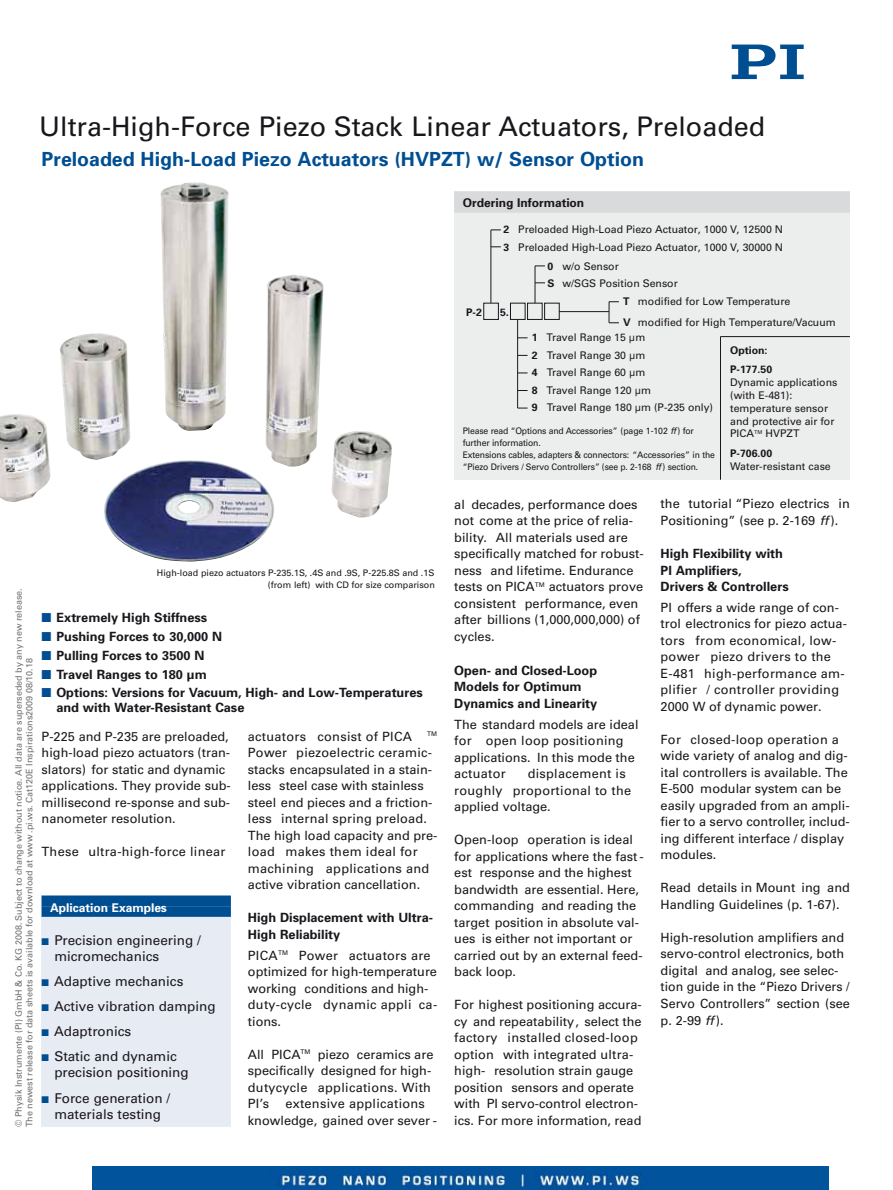
<style>
.page{position:relative;width:893px;height:1190px;background:#fff}
.page>*{position:absolute;margin:0;border:0;box-sizing:border-box;transform-origin:0 0}
.t1{font:27px "Univers";color:#1a171c}
.t2{font:700 19.5px "Univers";color:#004e92}
.t3{font:13.5px/16px "Univers";color:#1a171c}
.t4{font:12.75px/16.5px "Univers";color:#1a171c}
.t5{font:700 12.75px/16.5px "Univers";color:#1a171c}
.t6{font:12.75px/16.5px "Univers";letter-spacing:.02em;color:#1a171c}
.t7{font:700 12px "Univers";color:#1a171c}
.t8{font:700 12px "Univers";color:#fff}
.t9{font:10.5px/17.5px "Univers";color:#1a171c}
.t10{font:700 10.5px/19.2px "Univers";color:#1a171c}
.t11{font:9px/10.8px "Univers";color:#6f7072}
.t12{font:9px/12px "Univers";letter-spacing:-.01em;color:#1a171c;scale:.96 1}
.t13{font:9px/12px "Univers";letter-spacing:-.01em;color:#1a171c;text-align:right}
.s1{font-weight:700}
.s2{font-size:11.7px}
.s3{font-family:"European Pi Three";font-weight:400;font-size:15px;color:#004e92}
.s4{font-family:"European Pi Three";font-size:11.25px;color:#004e92}
.s5{font-style:italic}
</style>
<div class="page">
<div style="left:42px;top:895px;width:189px;height:232px;background:#e7ebf4"></div>
<div style="left:42px;top:895px;width:189px;height:11px;background:#004e92"></div>
<div style="left:42px;top:906px;width:189px;height:10px;background:#004e92"></div>
<img style="left:0;top:182px;width:392px;height:380px">
<div style="left:454px;top:191px;width:395px;height:289px;background:#eceded"></div>
<div style="left:454px;top:191px;width:395px;height:11px;background:#d9dadb"></div>
<div style="left:454px;top:202px;width:395px;height:11px;background:#d9dadb"></div>
<hr style="left:517px;top:319px;width:1px;height:89px;background:#1a171c">
<hr style="left:490px;top:230px;width:1px;height:73px;background:#1a171c">
<svg style="left:483px;top:301px;width:136px;height:22px"></svg>
<div style="left:544px;top:303px;width:15px;height:16px;border:1px solid #1a171c"></div>
<hr style="left:534px;top:266px;width:1px;height:37px;background:#1a171c">
<hr style="left:720px;top:336px;width:129px;height:1px;background:#1a171c">
<hr style="left:720px;top:336px;width:1px;height:144px;background:#1a171c">
<img style="left:93px;top:1166px;width:735px;height:23px">
<svg style="left:731px;top:45px;width:72px;height:34px"></svg>
<h1 class="t1" style="left:39px;top:111px;width:727px">Ultra-High-Force Piezo Stack Linear Actuators, Preloaded</h1>
<h2 class="t2" style="left:42px;top:152px;width:604px">Preloaded High-Load Piezo Actuators (HVPZT) w/ Sensor Option</h2>
<p class="t7" style="left:463px;top:199px;width:123px">Ordering Information</p>
<p class="t9" style="left:503px;top:221px;width:281px"><span class="s1">2</span> Preloaded High-Load Piezo Actuator, 1000 V, 12500 N<br><span class="s1">3</span> Preloaded High-Load Piezo Actuator, 1000 V, 30000 N</p>
<p class="t10" style="left:466px;top:303px;width:17px">P-2</p>
<p class="t10" style="left:500px;top:303px;width:11px">5<span class="s2">.</span></p>
<p class="t9" style="left:547px;top:257px;width:132px"><span class="s1">0</span> w/o Sensor<br><span class="s1">S</span> w/SGS Position Sensor</p>
<p class="t9" style="left:623px;top:291px;width:214px;line-height:20.2px"><span class="s1">T</span> modified for Low Temperature<br><span class="s1">V</span> modified for High Temperature/Vacuum</p>
<p class="t13" style="left:157px;top:567px;width:279px">High-load piezo actuators P-235.1S, .4S and .9S, P-225.8S and .1S (from left) with CD for size comparison</p>
<p class="t11" style="left:13px;top:1127px;width:540px;rotate:-90deg">© Physik Instrumente (PI) GmbH &amp; Co. KG 2008. Subject to change without notice. All data are superseded by any new release.<br>The newest release for data sheets is available for download at www .pi.ws. Cat120E Inspirations2009 08/10.18</p>
<p class="t5" style="left:42px;top:610px;width:167px"><span class="s3">-</span> Extremely High Stiffness</p>
<p class="t5" style="left:42px;top:629px;width:182px"><span class="s3">-</span> Pushing Forces to 30,000 N</p>
<p class="t5" style="left:42px;top:648px;width:164px"><span class="s3">-</span> Pulling Forces to 3500 N</p>
<p class="t5" style="left:42px;top:667px;width:167px"><span class="s3">-</span> Travel Ranges to 180 µm</p>
<p class="t5" style="left:56px;top:686px;width:368px;line-height:15px;text-indent:-15px"><span class="s3">-</span> Options: Versions for Vacuum, High- and Low-Temperatures and with Water-Resistant Case</p>
<p class="t4" style="left:248px;top:728px;width:191px">actuators consist of PICA <sup>TM<br></sup>Power piezoelectric ceramic&shy;stacks encapsulated in a stain&shy;less steel case with stainless steel end pieces and a friction&shy;less internal spring preload.<br>The high load capacity and pre&shy;load makes them ideal for machining applications and active vibration cancellation.</p>
<p class="t5" style="left:248px;top:910px;width:187px">High Displacement with Ultra-<br>High Reliability</p>
<p class="t4" style="left:248px;top:947px;width:191px">PICA<sup>TM</sup> Power actuators are optimized for high-temperature working conditions and high&shy;duty-cycle dynamic appli ca&shy;tions.</p>
<p class="t4" style="left:248px;top:1046px;width:187px">All PICA<sup>TM</sup> piezo ceramics are specifically designed for high&shy;dutycycle applications. With<br>PI’s</p>
<p class="t4" style="left:42px;top:728px;width:191px">P-225 and P-235 are preloaded, high-load piezo actuators (tran&shy;s lators) for static and dynamic applications. They pro vide sub&shy;millisecond re-sponse and sub&shy;nanometer resolution.</p>
<p class="t6" style="left:42px;top:843px;width:185px">These ultra-high-force linear</p>
<p class="t8" style="left:50px;top:902px;width:118px">Aplication Examples</p>
<p class="t3" style="left:54px;top:932px;width:148px;text-indent:-13px"><span class="s4">-</span> Precision engineering / micromechanics</p>
<p class="t3" style="left:42px;top:973px;width:143px"><span class="s4">-</span> Adaptive mechanics</p>
<p class="t3" style="left:42px;top:998px;width:175px"><span class="s4">-</span> Active vibration damping</p>
<p class="t3" style="left:42px;top:1023px;width:91px"><span class="s4">-</span> Adaptronics</p>
<p class="t3" style="left:54px;top:1048px;width:136px;text-indent:-13px"><span class="s4">-</span> Static and dynamic precision positioning</p>
<p class="t3" style="left:42px;top:1090px;width:130px;text-align:center"><span class="s4">-</span> Force generation / materials testing</p>
<p class="t4" style="left:248px;top:1095px;width:191px;text-indent:37px">extensive applications knowledge, gained over sever -</p>
<p class="t9" style="left:531px;top:328px;width:183px"><span class="s1">1</span> Travel Range 15 µm<br><span class="s1">2</span> Travel Range 30 µm<br><span class="s1">4</span> Travel Range 60 µm<br><span class="s1">8</span> Travel Range 120 µm<br><span class="s1">9</span> Travel Range 180 µm (P-235 only)</p>
<p class="t12" style="left:463px;top:424px;width:264px">Please read “Options and Accessories” (page 1-102 <span class="s5">ff</span>) for further information.<br>Extensions cables, adapters &amp; connectors: “Accessories” in the “Piezo Drivers / Servo Controllers” (see p. 2-168 <span class="s5">ff</span>) section.</p>
<p class="t10" style="left:730px;top:341px;width:44px">Option:<br>P-177.50</p>
<p class="t9" style="left:730px;top:376px;width:109px;line-height:12.9px">Dynamic applications (with E-481): temperature sensor and protective air for<br>PICA<sup>TM</sup> HVPZT</p>
<p class="t10" style="left:730px;top:444px;width:44px">P-706.00</p>
<p class="t9" style="left:730px;top:457px;width:102px">Water-resistant case</p>
<p class="t4" style="left:454px;top:496px;width:191px">al decades, performance does not come at the price of relia&shy;bility. All materials used are specifically matched for robust&shy;ness and lifetime. Endurance tests on PICA<sup>TM</sup> actuators prove consistent performance, even after billions (1,000,000,000) of cycles.</p>
<p class="t5" style="left:454px;top:663px;width:144px">Open- and Closed-Loop<br>Models for Optimum<br>Dynamics and Linearity</p>
<p class="t4" style="left:454px;top:716px;width:186px">The standard models are ideal for open loop positioning applications. In this mode the actuator</p>
<p class="t6" style="left:454px;top:765px;width:178px;text-indent:73px">displacement is roughly proportional to the applied voltage.</p>
<p class="t4" style="left:454px;top:831px;width:191px">Open-loop operation is ideal for applications where the fast - est response and the highest bandwidth are essential. Here, commanding and reading the target position in absolute val&shy;ues is either not important or carried out by an external feed&shy;back loop.</p>
<p class="t4" style="left:454px;top:996px;width:189px">For highest positioning accura&shy;cy and repeatability, select the factory installed closed-loop option with integrated ultra&shy;high- resolution strain gauge position sensors and operate with PI servo-control electron&shy;ics. For more information, read</p>
<p class="t4" style="left:660px;top:496px;width:191px">the tutorial “Piezo electrics in<br>Positioning” (see p. 2-169 <span class="s5">ff</span>).</p>
<p class="t5" style="left:660px;top:546px;width:130px">High Flexibility with<br>PI Amplifiers,<br>Drivers &amp; Controllers</p>
<p class="t6" style="left:660px;top:599px;width:188px">PI offers a wide range of con&shy;trol electronics for piezo actua&shy;tors from economical, low&shy;power piezo drivers to the<br>E-481 high-performance am&shy;plifier / controller providing<br>2000 W of dynamic power.</p>
<p class="t4" style="left:660px;top:731px;width:191px">For closed-loop operation a wide variety of analog and dig&shy;ital controllers is available. The<br>E-500 modular system can be easily upgraded from an ampli&shy;fier to a servo controller, includ&shy;ing different interface / display modules.</p>
<p class="t4" style="left:660px;top:879px;width:191px">Read details in Mount ing and<br>Handling Guide lines (p. 1-67).</p>
<p class="t4" style="left:660px;top:929px;width:191px">High-resolution amplifiers and servo-control electronics, both digital and analog, see selec&shy;tion guide in the “Piezo Drivers /<br>Servo Controllers” section (see p. 2-99 <span class="s5">ff</span>).</p>
</div>
